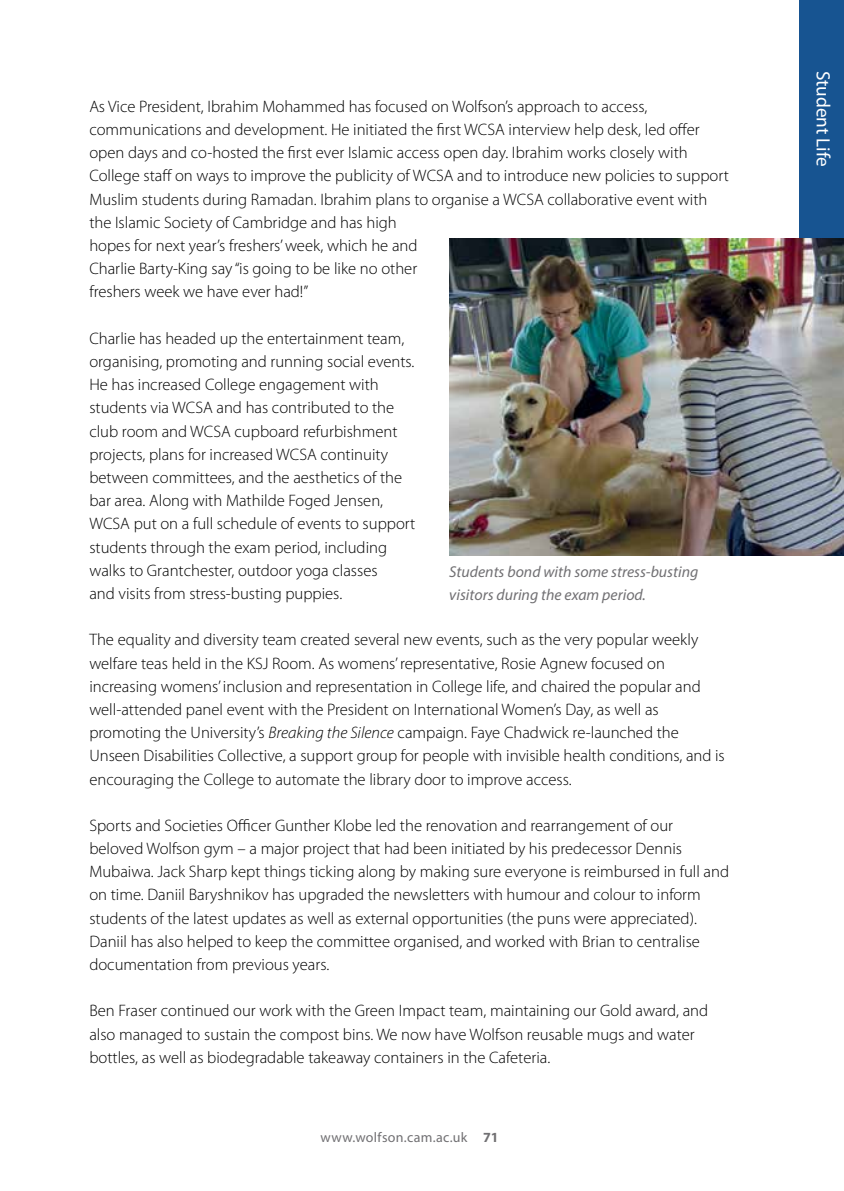
<style>
.page{position:relative;width:844px;height:1191px;background:#fff}
.page>*{position:absolute;margin:0;border:0;box-sizing:border-box;transform-origin:0 0}
.t1{font:19.25px "Myriad Pro";letter-spacing:-.005em;color:#fff}
.t2{font:300 16.62px/23.3px "Myriad Pro";color:#000}
.t3{font:italic 15.75px/23.1px "Myriad Pro";color:#717073}
.t4{font:14px "Myriad Pro";letter-spacing:.02em;color:#717073}
.s1{font-style:italic}
.s2{font-weight:700}
</style>
<div class="page">
<div style="left:799px;top:0;width:44px;height:238px;background:#175491"></div>
<img style="left:449px;top:238px;width:394px;height:317px">
<p class="t2" style="left:89px;top:95px;width:641px">As Vice President, Ibrahim Mohammed has focused on Wolfson’s approach to access, communications and development. He initiated the first WCSA interview help desk, led offer open days and co-hosted the first ever Islamic access open day. Ibrahim works closely with College staff on ways to improve the publicity of WCSA and to introduce new policies to support Muslim students during Ramadan. Ibrahim plans to organise a WCSA collaborative event with the Islamic Society of Cambridge and has high<br>hopes for next year’s freshers’ week, which he and<br>Charlie Barty-King say “is going to be like no other<br>freshers week we have ever had!”</p>
<p class="t2" style="left:89px;top:327px;width:327px">Charlie has headed up the entertainment team, organising, promoting and running social events.<br>He has increased College engagement with students via WCSA and has contributed to the club room and WCSA cupboard refurbishment projects, plans for increased WCSA continuity between committees, and the aesthetics of the bar area. Along with Mathilde Foged Jensen, WCSA put on a full schedule of events to support students through the exam period, including walks to Grantchester, outdoor yoga classes<br>and visits from stress-busting puppies.</p>
<p class="t2" style="left:89px;top:628px;width:636px">The equality and diversity team created several new events, such as the very popular weekly welfare teas held in the KSJ Room. As womens’ representative, Rosie Agnew focused on increasing womens’ inclusion and representation in College life, and chaired the popular and well-attended panel event with the President on International Women’s Day, as well as promoting the University’s <span class="s1">Breaking the Silence</span> campaign. Faye Chadwick re-launched the Unseen Disabilities Collective, a support group for people with invisible health conditions, and is encouraging the College to automate the library door to improve access.</p>
<p class="t2" style="left:89px;top:814px;width:641px">Sports and Societies Officer Gunther Klobe led the renovation and rearrangement of our beloved Wolfson gym – a major project that had been initiated by his predecessor Dennis Mubaiwa. Jack Sharp kept things ticking along by making sure everyone is reimbursed in full and on time. Daniil Baryshnikov has upgraded the newsletters with humour and colour to inform students of the latest updates as well as external opportunities (the puns were appreciated).<br>Daniil has also helped to keep the committee organised, and worked with Brian to centralise documentation from previous years.</p>
<p class="t2" style="left:89px;top:999px;width:620px">Ben Fraser continued our work with the Green Impact team, maintaining our Gold award, and also managed to sustain the compost bins. We now have Wolfson reusable mugs and water bottles, as well as biodegradable takeaway containers in the Cafeteria.</p>
<p class="t3" style="left:449px;top:560px;width:250px">Students bond with some stress-busting visitors during the exam period.</p>
<p class="t4" style="left:320px;top:1129px;width:179px">www.wolfson.cam.ac.uk <span class="s2">71</span></p>
<p class="t1" style="left:835px;top:71px;width:97px;rotate:90deg">Student Life</p>
</div>
